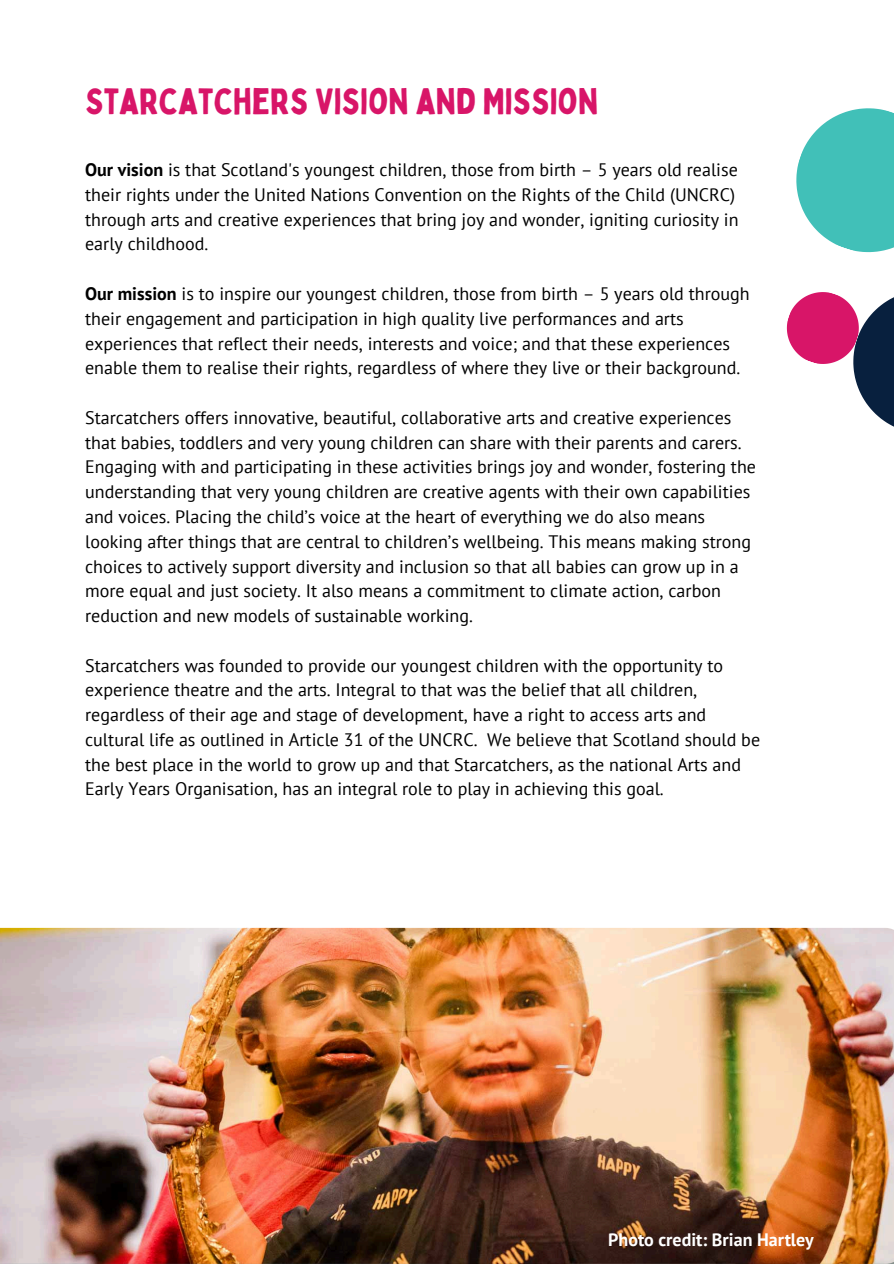
<style>
.page{position:relative;width:894px;height:1264px;background:#fff}
.page>*{position:absolute;margin:0;border:0;box-sizing:border-box;transform-origin:0 0}
.t1{font:36px "Bobby Jones";color:#d81568}
.t2{font:18px/24.8px "PT Sans";color:#000}
.t3{font:700 18px "PT Sans";color:#fff}
.s1{font-weight:700}
</style>
<div class="page">
<svg style="left:786px;top:108px;width:107px;height:318px"></svg>
<img style="left:0;top:927px;width:893px;height:336px">
<h1 class="t1" style="left:85px;top:78px;width:514px">STARCATCHERS VISION AND MISSION</h1>
<p class="t2" style="left:85px;top:157px;width:654px"><span class="s1">Our vision</span> is that Scotland's youngest children, those from birth – 5 years old realise their rights under the United Nations Convention on the Rights of the Child (UNCRC) through arts and creative experiences that bring joy and wonder, igniting curiosity in early childhood.</p>
<p class="t2" style="left:85px;top:281px;width:666px"><span class="s1">Our mission</span> is to inspire our youngest children, those from birth – 5 years old through their engagement and participation in high quality live performances and arts experiences that reflect their needs, interests and voice; and that these experiences enable them to realise their rights, regardless of where they live or their background.</p>
<p class="t2" style="left:85px;top:405px;width:672px">Starcatchers offers innovative, beautiful, collaborative arts and creative experiences that babies, toddlers and very young children can share with their parents and carers.<br>Engaging with and participating in these activities brings joy and wonder, fostering the understanding that very young children are creative agents with their own capabilities and voices. Placing the child’s voice at the heart of everything we do also means looking after things that are central to children’s wellbeing. This means making strong choices to actively support diversity and inclusion so that all babies can grow up in a more equal and just society. It also means a commitment to climate action, carbon reduction and new models of sustainable working.</p>
<p class="t2" style="left:85px;top:652px;width:676px">Starcatchers was founded to provide our youngest children with the opportunity to experience theatre and the arts. Integral to that was the belief that all children, regardless of their age and stage of development, have a right to access arts and cultural life as outlined in Article 31 of the UNCRC. We believe that Scotland should be the best place in the world to grow up and that Starcatchers, as the national Arts and Early Years Organisation, has an integral role to play in achieving this goal.</p>
<p class="t3" style="left:608px;top:1227px;width:207px">Photo credit: Brian Hartley</p>
</div>
